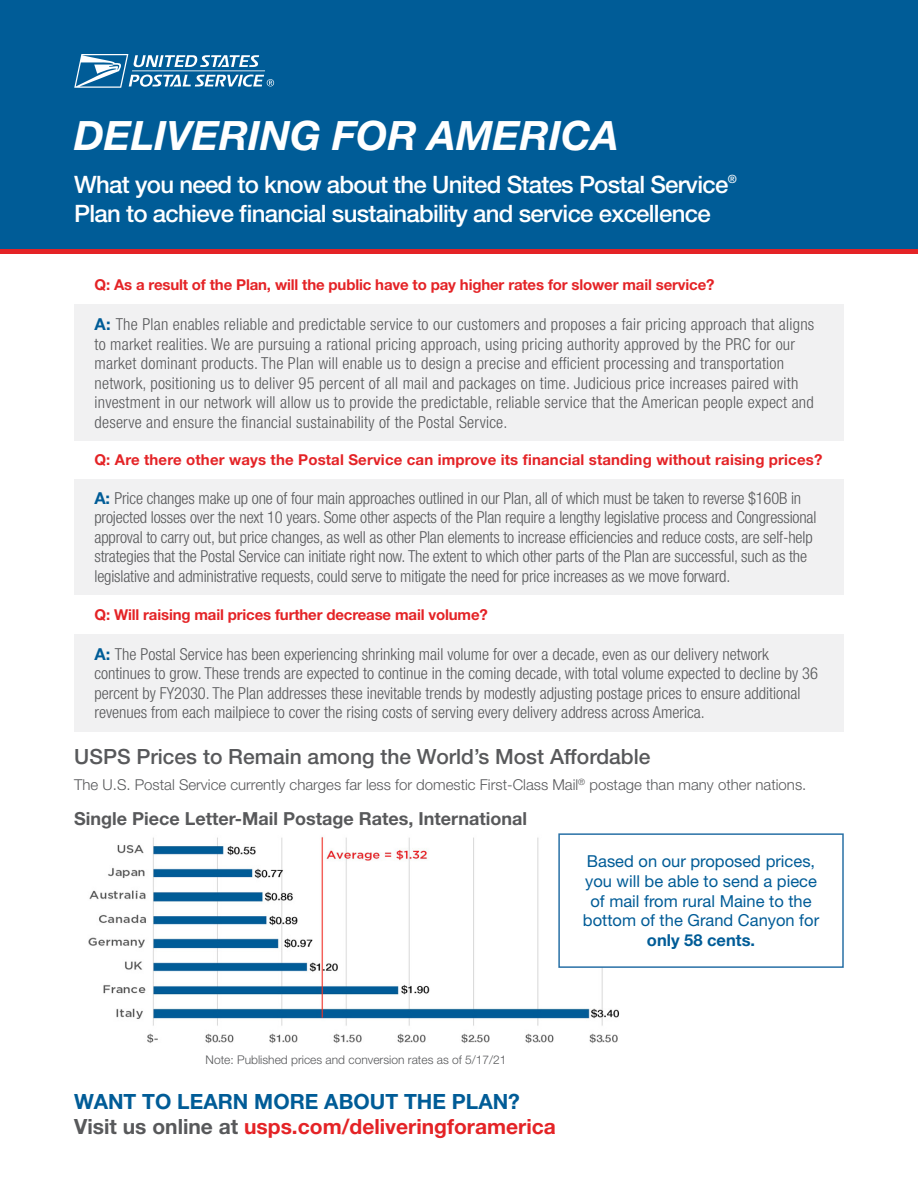
<style>
.page{position:relative;width:918px;height:1188px;background:#fff}
.page>*{position:absolute;margin:0;border:0;box-sizing:border-box;transform-origin:0 0}
.t1{font:italic 700 40.5px "Helvetica Neue LT Std";color:#fff}
.H1_Subhead_Title{font:500 24px/28.8px "Helvetica Neue LT Std";letter-spacing:-.03em;color:#fff}
.t2{font:500 21px "Helvetica Neue LT Std";color:#58595b}
.CTA{font:700 21px "Helvetica Neue LT Std";color:#e42326}
.t3{font:700 21px "Helvetica Neue LT Std";color:#005c97}
.Chart_Heading{font:700 18px "Helvetica Neue LT Std";color:#58595b}
.Myth-Fact{font:300 condensed 16.5px/19.5px "Helvetica Neue LT Std";color:#58595b}
.highlight{font:16.5px/19.8px "Helvetica Neue LT Std";color:#005c97;text-align:center}
.highlight-2{font:700 16.5px "Helvetica Neue LT Std";color:#005c97}
.Myth-Fact-2{font:700 15px "Helvetica Neue LT Std";letter-spacing:-.01em;color:#e42326}
.Body{font:300 15px "Helvetica Neue LT Std";color:#58595b}
.Myth-Fact-3{font:700 15px "Helvetica Neue LT Std";letter-spacing:.01em;color:#e42326}
.Fine_Print{font:300 12px "Helvetica Neue LT Std";color:#58595b}
.s1{font-weight:700;font-stretch:normal;color:#005c97}
.s2{color:#58595b}
</style>
<div class="page">
<div style="left:0;top:226px;width:918px;height:28px;background:#e42326"></div>
<div style="left:0;top:0;width:918px;height:249px;background:#005c97"></div>
<svg style="left:74px;top:54px;width:200px;height:34px"></svg>
<div style="left:74px;top:305px;width:770px;height:136px;background:#f1f1f2"></div>
<div style="left:74px;top:479px;width:770px;height:116px;background:#f1f1f2"></div>
<div style="left:74px;top:634px;width:770px;height:98px;background:#f1f1f2"></div>
<img style="left:88px;top:836px;width:532px;height:208px">
<div style="left:559px;top:834px;width:284px;height:133px;background:#fff"></div>
<div style="left:558px;top:833px;width:286px;height:135px;border:2px solid #2870a6"></div>
<h1 class="t1" style="left:74px;top:111px;width:546px">DELIVERING FOR AMERICA</h1>
<p class="H1_Subhead_Title" style="left:74px;top:170px;width:664px">What you need to know about the United States Postal Service<sup>®<br></sup>Plan to achieve financial sustainability and service excellence</p>
<p class="Myth-Fact-2" style="left:94px;top:276px;width:621px">Q: As a result of the Plan, will the public have to pay higher rates for slower mail service?</p>
<p class="Myth-Fact" style="left:94px;top:314px;width:721px"><span class="s1">A:</span> The Plan enables reliable and predictable service to our customers and proposes a fair pricing approach that aligns to market realities. We are pursuing a rational pricing approach, using pricing authority approved by the PRC for our market dominant products. The Plan will enable us to design a precise and efficient processing and transportation network, positioning us to deliver 95 percent of all mail and packages on time. Judicious price increases paired with investment in our network will allow us to provide the predictable, reliable service that the American people expect and deserve and ensure the financial sustainability of the Postal Service.</p>
<p class="Myth-Fact-3" style="left:94px;top:451px;width:729px">Q: Are there other ways the Postal Service can improve its financial standing without raising prices?</p>
<p class="Myth-Fact" style="left:94px;top:488px;width:724px"><span class="s1">A:</span> Price changes make up one of four main approaches outlined in our Plan, all of which must be taken to reverse $160B in projected losses over the next 10 years. Some other aspects of the Plan require a lengthy legislative process and Congressional approval to carry out, but price changes, as well as other Plan elements to increase efficiencies and reduce costs, are self-help strategies that the Postal Service can initiate right now. The extent to which other parts of the Plan are successful, such as the legislative and administrative requests, could serve to mitigate the need for price increases as we move forward.</p>
<p class="Myth-Fact-2" style="left:94px;top:605px;width:395px">Q: Will raising mail prices further decrease mail volume?</p>
<p class="Myth-Fact" style="left:94px;top:644px;width:725px"><span class="s1">A:</span> The Postal Service has been experiencing shrinking mail volume for over a decade, even as our delivery network continues to grow. These trends are expected to continue in the coming decade, with total volume expected to decline by 36 percent by FY2030. The Plan addresses these inevitable trends by modestly adjusting postage prices to ensure additional revenues from each mailpiece to cover the rising costs of serving every delivery address across America.</p>
<h2 class="t2" style="left:74px;top:744px;width:578px">USPS Prices to Remain among the World’s Most Affordable</h2>
<p class="Body" style="left:74px;top:776px;width:734px">The U.S. Postal Service currently charges far less for domestic First-Class Mail<sup>®</sup> postage than many other nations.</p>
<p class="Chart_Heading" style="left:74px;top:808px;width:454px">Single Piece Letter-Mail Postage Rates, International</p>
<p class="highlight" style="left:583px;top:851px;width:238px">Based on our proposed prices, you will be able to send a piece of mail from rural Maine to the bottom of the Grand Canyon for</p>
<p class="highlight-2" style="left:647px;top:930px;width:110px">only 58 cents.</p>
<p class="Fine_Print" style="left:206px;top:1052px;width:302px">Note: Published prices and conversion rates as of 5/17/21</p>
<h2 class="t3" style="left:74px;top:1088px;width:447px">WANT TO LEARN MORE ABOUT THE PLAN?</h2>
<p class="CTA" style="left:74px;top:1114px;width:483px"><span class="s2">Visit us online at</span> usps.com/deliveringforamerica</p>
</div>
